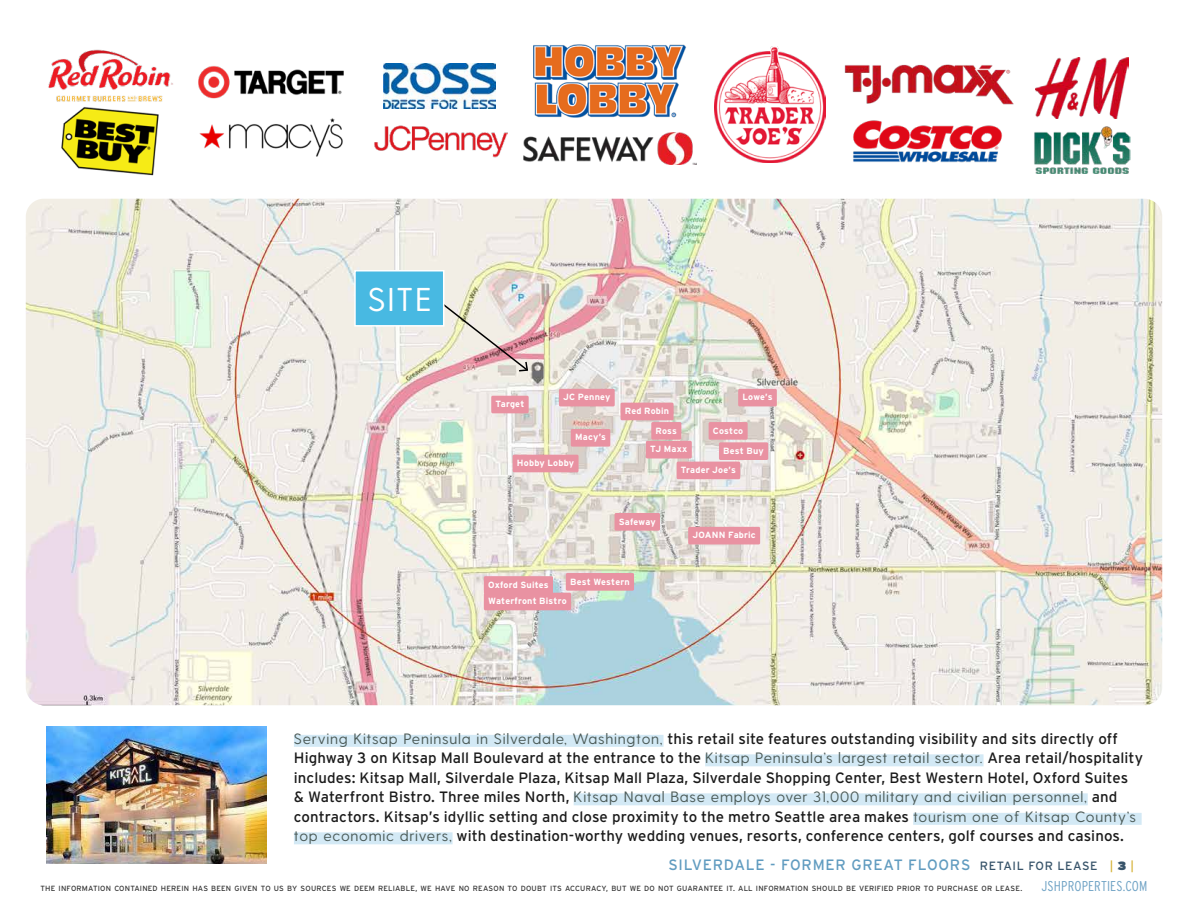
<style>
.page{position:relative;width:1188px;height:918px;background:#fff}
.page>*{position:absolute;margin:0;border:0;box-sizing:border-box;transform-origin:0 0}
.t1{font:33px "Greycliff CF";color:#fff}
.t2{font:15px/19.5px "Interstate";letter-spacing:.005em;color:#1a1a1a}
.t3{font:15px "Interstate";letter-spacing:.05em;color:#619cc0}
.t4{font:300 14.25px "Interstate Condensed";letter-spacing:.01em;color:#70a3c5}
.BLOCK_TEXT_PINK{font:700 9px "Interstate";letter-spacing:.02em;color:#fff}
.t5{font:7.5px "Interstate";letter-spacing:.02em;color:#333}
.s1{font-family:"Greycliff CF";color:#4c5b58}
.s2{font-size:12px;color:#38546a}
.s3{font-size:12px;color:#d5b135}
.s4{font-weight:900;font-size:12px;color:#38546a}
</style>
<div class="page">
<img style="left:26px;top:199px;width:1136px;height:506px">
<img style="left:198px;top:66px;width:146px;height:33px">
<div style="left:491px;top:396px;width:38px;height:17px;background:#e992a2;border-radius:2px"></div>
<div style="left:571px;top:429px;width:39px;height:18px;background:#e992a2;border-radius:2px"></div>
<div style="left:559px;top:389px;width:56px;height:17px;background:#e992a2;border-radius:2px"></div>
<div style="left:621px;top:403px;width:53px;height:17px;background:#e992a2;border-radius:2px"></div>
<div style="left:513px;top:455px;width:66px;height:17px;background:#e992a2;border-radius:2px"></div>
<div style="left:646px;top:441px;width:46px;height:17px;background:#e992a2;border-radius:2px"></div>
<div style="left:677px;top:462px;width:63px;height:17px;background:#e992a2;border-radius:2px"></div>
<div style="left:738px;top:389px;width:39px;height:17px;background:#e992a2;border-radius:2px"></div>
<div style="left:709px;top:422px;width:39px;height:18px;background:#e992a2;border-radius:2px"></div>
<div style="left:719px;top:442px;width:49px;height:18px;background:#e992a2;border-radius:2px"></div>
<div style="left:615px;top:513px;width:45px;height:18px;background:#e992a2;border-radius:2px"></div>
<div style="left:688px;top:527px;width:72px;height:17px;background:#e992a2;border-radius:2px"></div>
<div style="left:566px;top:573px;width:68px;height:18px;background:#e992a2;border-radius:2px"></div>
<div style="left:484px;top:576px;width:69px;height:18px;background:#e992a2;border-radius:2px"></div>
<div style="left:484px;top:593px;width:87px;height:17px;background:#e992a2;border-radius:2px"></div>
<div style="left:651px;top:422px;width:30px;height:18px;background:#e992a2;border-radius:2px"></div>
<div style="left:294px;top:735px;width:370px;height:12px;background:#d3e9f5"></div>
<div style="left:705px;top:754px;width:279px;height:12px;background:#d3e9f5"></div>
<div style="left:574px;top:793px;width:514px;height:12px;background:#d3e9f5"></div>
<div style="left:913px;top:813px;width:229px;height:12px;background:#d3e9f5"></div>
<div style="left:294px;top:832px;width:159px;height:12px;background:#d3e9f5"></div>
<img style="left:48px;top:49px;width:125px;height:53px">
<img style="left:199px;top:118px;width:144px;height:39px">
<img style="left:374px;top:125px;width:133px;height:33px">
<img style="left:533px;top:44px;width:153px;height:73px">
<img style="left:714px;top:47px;width:111px;height:115px">
<img style="left:384px;top:64px;width:112px;height:45px">
<img style="left:844px;top:64px;width:170px;height:41px">
<img style="left:853px;top:120px;width:150px;height:43px">
<img style="left:61px;top:107px;width:98px;height:69px">
<svg style="left:353px;top:269px;width:176px;height:103px;background:#bdd3d8"></svg>
<img style="left:523px;top:133px;width:174px;height:32px">
<img style="left:46px;top:727px;width:221px;height:137px">
<img style="left:1036px;top:57px;width:92px;height:61px">
<img style="left:1034px;top:127px;width:97px;height:46px">
<p class="t1" style="left:368px;top:280px;width:66px">SITE</p>
<p class="BLOCK_TEXT_PINK" style="left:496px;top:399px;width:30px">Target</p>
<p class="BLOCK_TEXT_PINK" style="left:563px;top:392px;width:49px">JC Penney</p>
<p class="BLOCK_TEXT_PINK" style="left:575px;top:432px;width:32px">Macy’s</p>
<p class="BLOCK_TEXT_PINK" style="left:517px;top:458px;width:59px">Hobby Lobby</p>
<p class="BLOCK_TEXT_PINK" style="left:625px;top:406px;width:46px">Red Robin</p>
<p class="BLOCK_TEXT_PINK" style="left:742px;top:392px;width:32px">Lowe’s</p>
<p class="BLOCK_TEXT_PINK" style="left:713px;top:425px;width:32px">Costco</p>
<p class="BLOCK_TEXT_PINK" style="left:723px;top:446px;width:42px">Best Buy</p>
<p class="BLOCK_TEXT_PINK" style="left:656px;top:425px;width:23px">Ross</p>
<p class="BLOCK_TEXT_PINK" style="left:650px;top:444px;width:39px">TJ Maxx</p>
<p class="BLOCK_TEXT_PINK" style="left:681px;top:465px;width:56px">Trader Joe’s</p>
<p class="BLOCK_TEXT_PINK" style="left:619px;top:516px;width:38px">Safeway</p>
<p class="BLOCK_TEXT_PINK" style="left:693px;top:530px;width:65px">JOANN Fabric</p>
<p class="BLOCK_TEXT_PINK" style="left:488px;top:580px;width:62px">Oxford Suites</p>
<p class="BLOCK_TEXT_PINK" style="left:570px;top:576px;width:61px">Best Western</p>
<p class="BLOCK_TEXT_PINK" style="left:488px;top:596px;width:80px">Waterfront Bistro</p>
<p class="t2" style="left:294px;top:729px;width:851px"><span class="s1">Serving Kitsap Peninsula in Silverdale, Washington,</span> this retail site features outstanding visibility and sits directly off Highway 3 on Kitsap Mall Boulevard at the entrance to the <span class="s1">Kitsap Peninsula’s largest retail sector.</span> Area retail/hospitality includes: Kitsap Mall, Silverdale Plaza, Kitsap Mall Plaza, Silverdale Shopping Center, Best Western Hotel, Oxford Suites<br>&amp; Waterfront Bistro. Three miles North, <span class="s1">Kitsap Naval Base employs over 31,000 military and civilian personnel,</span> and contractors. Kitsap’s idyllic setting and close proximity to the metro Seattle area makes <span class="s1">tourism one of Kitsap County’s top economic drivers,</span> with destination-worthy wedding venues, resorts, conference centers, golf courses and casinos.</p>
<p class="t3" style="left:668px;top:857px;width:467px">SILVERDALE - FORMER GREAT FLOORS <span class="s2">RETAIL FOR LEASE</span> <span class="s3">|</span> <span class="s4">3</span> <span class="s3">|</span></p>
<p class="t5" style="left:40px;top:884px;width:983px">THE INFORMATION CONTAINED HEREIN HAS BEEN GIVEN TO US BY SOURCES WE DEEM RELIABLE, WE HAVE NO REASON TO DOUBT ITS ACCURACY, BUT WE DO NOT GUARANTEE IT. ALL INFORMATION SHOULD BE VERIFIED PRIOR TO PURCHASE OR LEASE.</p>
<p class="t4" style="left:1042px;top:878px;width:107px">JSHPROPERTIES.COM</p>
</div>
